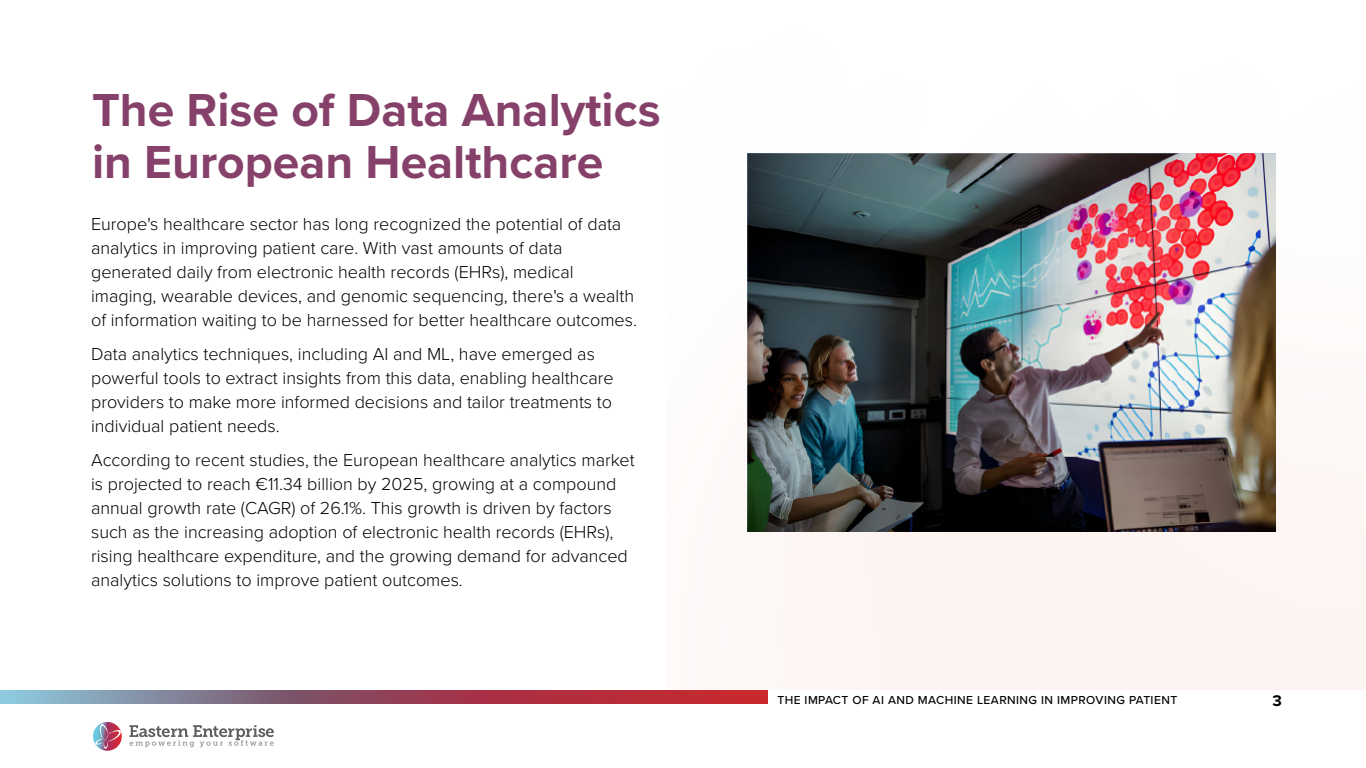
<style>
.page{position:relative;width:1366px;height:768px;background:#fff}
.page>*{position:absolute;margin:0;border:0;box-sizing:border-box;transform-origin:0 0}
.t1{font:700 48px/51.6px "Proxima Nova";color:#86416a}
.t2{font:300 18px/24px "Proxima Nova";color:#000}
.t3{font:700 16px "Proxima Nova";color:#000}
.t4{font:500 12px "Proxima Nova";letter-spacing:.035em;color:#000}
</style>
<div class="page">
<div style="left:0;top:0;width:1366px;height:690px;background:linear-gradient(to right,#fff,#fef8f6)"></div>
<svg style="left:93px;top:722px;width:29px;height:29px"></svg>
<svg style="left:94px;top:723px;width:28px;height:26px"></svg>
<svg style="left:129px;top:725px;width:145px;height:22px"></svg>
<svg style="left:0;top:690px;width:767px;height:14px;background:#9a5769"></svg>
<img style="left:748px;top:154px;width:527px;height:378px">
<h1 class="t1" style="left:92px;top:83px;width:570px">The Rise of Data Analytics in European Healthcare</h1>
<p class="t2" style="left:91px;top:211px;width:547px">Europe's healthcare sector has long recognized the potential of data analytics in improving patient care. With vast amounts of data generated daily from electronic health records (EHRs), medical imaging, wearable devices, and genomic sequencing, there's a wealth of information waiting to be harnessed for better healthcare outcomes.</p>
<p class="t2" style="left:91px;top:341px;width:524px">Data analytics techniques, including AI and ML, have emerged as powerful tools to extract insights from this data, enabling healthcare providers to make more informed decisions and tailor treatments to individual patient needs.</p>
<p class="t2" style="left:91px;top:447px;width:545px">According to recent studies, the European healthcare analytics market is projected to reach €11.34 billion by 2025, growing at a compound annual growth rate (CAGR) of 26.1%. This growth is driven by factors such as the increasing adoption of electronic health records (EHRs), rising healthcare expenditure, and the growing demand for advanced analytics solutions to improve patient outcomes.</p>
<p class="t4" style="left:777px;top:691px;width:401px">THE IMPACT OF AI AND MACHINE LEARNING IN IMPROVING PATIENT</p>
<p class="t3" style="left:1272px;top:689px;width:11px">3</p>
</div>
